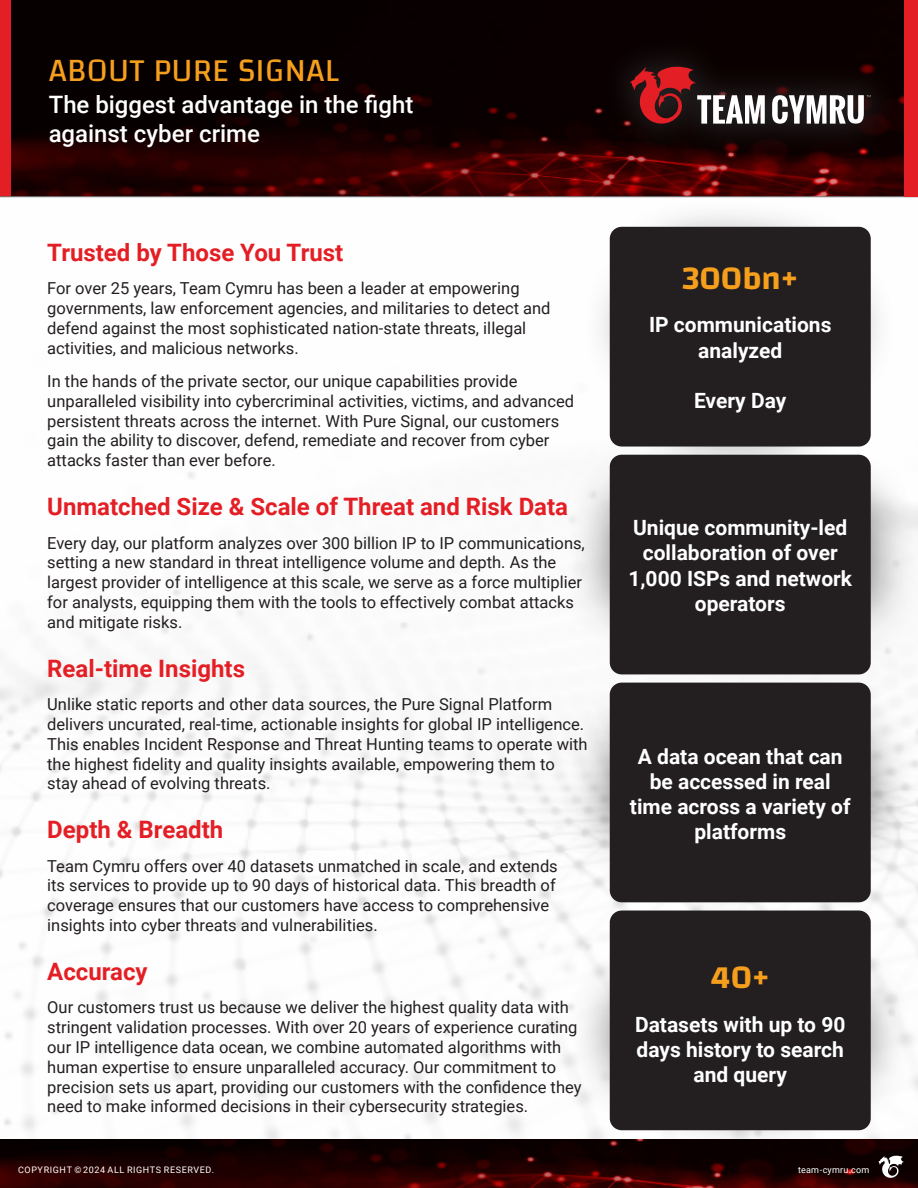
<style>
.page{position:relative;width:918px;height:1188px;background:#fff}
.page>*{position:absolute;margin:0;border:0;box-sizing:border-box;transform-origin:0 0}
.My_Paragraph{font:200 33px "Changa";letter-spacing:.01em;color:#f69f1d}
.My_Paragraph-2{font:700 24px "Roboto";color:#e41e25}
.t1{font:500 24px/28.8px "Roboto";color:#fff}
.My_Paragraph-3{font:700 21px/25.2px "Roboto";color:#fff;text-align:center}
.My_Paragraph-4{font:16.5px/19.8px "Roboto";color:#231f20}
.t2{font:9px "Roboto";letter-spacing:.065em;color:#fff}
.t3{font:9px "Roboto";letter-spacing:.03em;color:#fff}
</style>
<div class="page">
<img style="left:11px;top:0;width:893px;height:196px">
<img style="left:0;top:1140px;width:918px;height:48px">
<div style="left:0;top:0;width:11px;height:197px;background:#e41e25"></div>
<svg style="left:878px;top:1155px;width:26px;height:24px"></svg>
<hr style="left:0;top:196px;width:918px;height:1px;background:#76787b">
<div style="left:584px;top:200px;width:313px;height:279px;background:#231f20;opacity:.7"></div>
<div style="left:569px;top:900px;width:342px;height:252px;background:#231f20;opacity:.7"></div>
<div style="left:564px;top:452px;width:354px;height:229px;background:#231f20;opacity:.7"></div>
<div style="left:564px;top:681px;width:353px;height:229px;background:#231f20;opacity:.7"></div>
<svg style="left:599px;top:35px;width:303px;height:121px;fill:#0d0101"></svg>
<svg style="left:630px;top:65px;width:135px;height:62px"></svg>
<svg style="left:772px;top:95px;width:99px;height:29px"></svg>
<div style="left:904px;top:0;width:14px;height:197px;background:#e41e25"></div>
<p class="My_Paragraph" style="left:49px;top:51px;width:292px">ABOUT PURE SIGNAL</p>
<p class="t1" style="left:49px;top:89px;width:366px">The biggest advantage in the fight against cyber crime</p>
<p class="My_Paragraph-2" style="left:47px;top:236px;width:298px">Trusted by Those You Trust</p>
<p class="My_Paragraph-4" style="left:47px;top:278px;width:505px">For over 25 years, Team Cymru has been a leader at empowering governments, law enforcement agencies, and militaries to detect and defend against the most sophisticated nation-state threats, illegal activities, and malicious networks.</p>
<p class="My_Paragraph-4" style="left:47px;top:371px;width:528px">In the hands of the private sector, our unique capabilities provide unparalleled visibility into cybercriminal activities, victims, and advanced persistent threats across the internet. With Pure Signal, our customers gain the ability to discover, defend, remediate and recover from cyber attacks faster than ever before.</p>
<p class="My_Paragraph-2" style="left:47px;top:490px;width:522px">Unmatched Size &amp; Scale of Threat and Risk Data</p>
<p class="My_Paragraph-4" style="left:47px;top:532px;width:539px">Every day, our platform analyzes over 300 billion IP to IP communications, setting a new standard in threat intelligence volume and depth. As the largest provider of intelligence at this scale, we serve as a force multiplier for analysts, equipping them with the tools to effectively combat attacks and mitigate risks.</p>
<p class="My_Paragraph-2" style="left:47px;top:651px;width:199px">Real-time Insights</p>
<p class="My_Paragraph-4" style="left:47px;top:694px;width:542px">Unlike static reports and other data sources, the Pure Signal Platform delivers uncurated, real-time, actionable insights for global IP intelligence.<br>This enables Incident Response and Threat Hunting teams to operate with the highest fidelity and quality insights available, empowering them to stay ahead of evolving threats.</p>
<p class="My_Paragraph-2" style="left:47px;top:813px;width:178px">Depth &amp; Breadth</p>
<p class="My_Paragraph-4" style="left:47px;top:855px;width:512px">Team Cymru offers over 40 datasets unmatched in scale, and extends its services to provide up to 90 days of historical data. This breadth of coverage ensures that our customers have access to comprehensive insights into cyber threats and vulnerabilities.</p>
<p class="My_Paragraph-2" style="left:47px;top:955px;width:102px">Accuracy</p>
<p class="My_Paragraph-4" style="left:47px;top:997px;width:536px">Our customers trust us because we deliver the highest quality data with stringent validation processes. With over 20 years of experience curating our IP intelligence data ocean, we combine automated algorithms with human expertise to ensure unparalleled accuracy. Our commitment to precision sets us apart, providing our customers with the confidence they need to make informed decisions in their cybersecurity strategies.</p>
<p class="My_Paragraph" style="left:682px;top:259px;width:118px">300bn+</p>
<p class="My_Paragraph-3" style="left:649px;top:312px;width:184px">IP communications analyzed</p>
<p class="My_Paragraph-3" style="left:694px;top:387px;width:94px">Every Day</p>
<p class="My_Paragraph-3" style="left:628px;top:514px;width:225px">Unique community-led collaboration of over<br>1,000 ISPs and network operators</p>
<p class="My_Paragraph-3" style="left:630px;top:743px;width:222px">A data ocean that can be accessed in real time across a variety of platforms</p>
<p class="My_Paragraph" style="left:711px;top:958px;width:60px">40+</p>
<p class="My_Paragraph-3" style="left:635px;top:1011px;width:212px">Datasets with up to 90 days history to search and query</p>
<p class="t2" style="left:18px;top:1163px;width:197px">COPYRIGHT © 2024 ALL RIGHTS RESERVED.</p>
<p class="t3" style="left:798px;top:1163px;width:73px">team-cymru.com</p>
</div>
